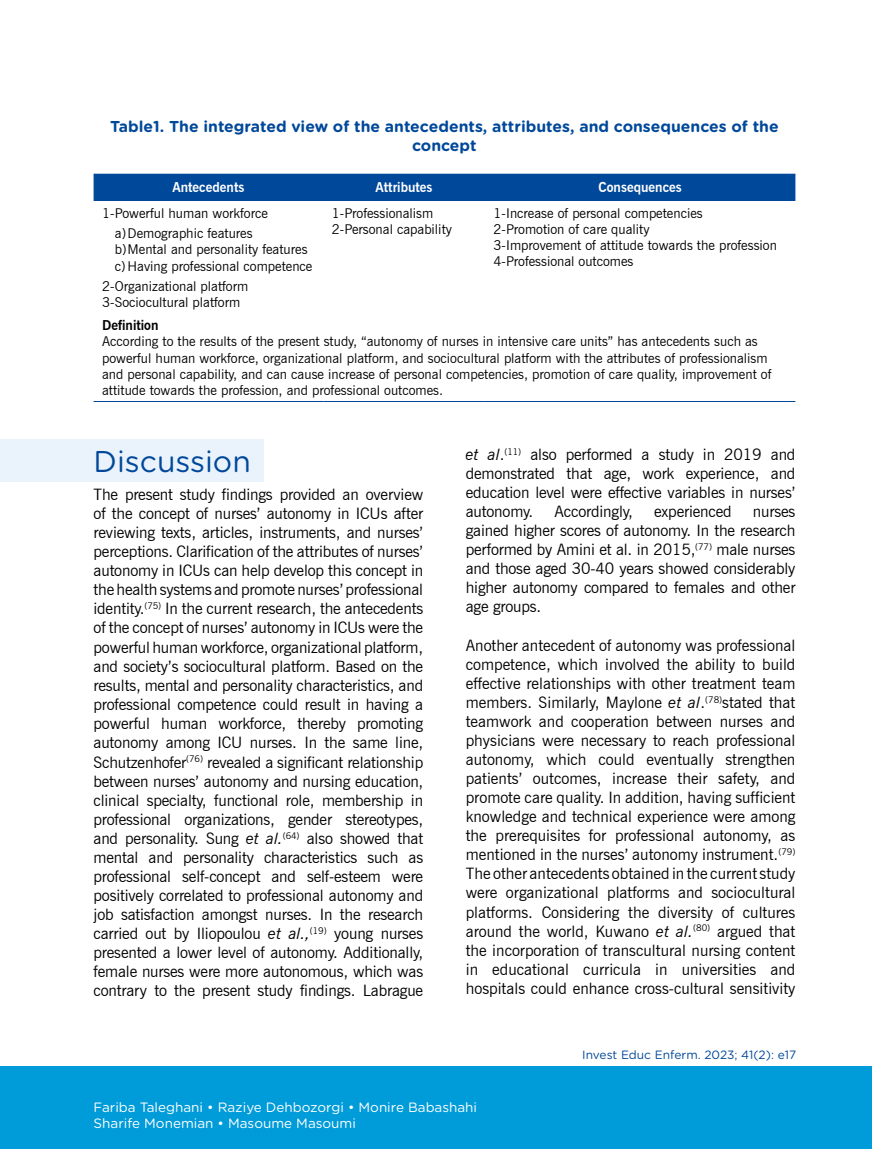
<style>
.page{position:relative;width:872px;height:1149px;background:#fff}
.page>*{position:absolute;margin:0;border:0;box-sizing:border-box;transform-origin:0 0}
.t1{font:30px "Gotham Rounded";color:#00489a}
.t2{font:15.75px/19px "News Gothic BT";letter-spacing:-.01em;color:#000;text-align:justify}
.t3{font:700 15.75px/18.9px "Gotham Rounded";color:#00489a;text-align:center}
.t4{font:13.5px/16.2px "News Gothic BT";color:#000}
.t5{font:13.5px/16.2px "Gotham Rounded";color:#fff}
.t6{font:700 13.5px "News Gothic BT";color:#fff}
.t7{font:700 13.5px "News Gothic BT";color:#000}
.t8{font:12px "Gotham Rounded";color:#00489a}
.s1{font-style:italic}
</style>
<div class="page">
<div style="left:0;top:1065px;width:872px;height:83px;background:#009bd9"></div>
<div style="left:0;top:439px;width:263px;height:43px;background:#eaf3fc"></div>
<div style="left:94px;top:174px;width:701px;height:27px;background:#00489a"></div>
<hr style="left:94px;top:401px;width:229px;height:1px;background:#00489a">
<hr style="left:323px;top:401px;width:162px;height:1px;background:#00489a">
<hr style="left:485px;top:401px;width:310px;height:1px;background:#00489a">
<p class="t3" style="left:110px;top:116px;width:670px">Table1. The integrated view of the antecedents, attributes, and consequences of the concept</p>
<p class="t6" style="left:172px;top:179px;width:73px">Antecedents</p>
<p class="t6" style="left:375px;top:179px;width:58px">Attributes</p>
<p class="t6" style="left:598px;top:179px;width:85px">Consequences</p>
<p class="t4" style="left:102px;top:202px;width:167px;line-height:20.4px;text-align:center">1-Powerful human workforce a)Demographic features</p>
<p class="t4" style="left:115px;top:241px;width:199px">b)Mental and personality features c) Having professional competence</p>
<p class="t4" style="left:102px;top:278px;width:148px">2-Organizational platform<br>3-Sociocultural platform</p>
<p class="t4" style="left:332px;top:204px;width:122px">1-Professionalism<br>2-Personal capability</p>
<p class="t4" style="left:493px;top:204px;width:285px">1-Increase of personal competencies 2-Promotion of care quality<br>3-Improvement of attitude towards the profession 4-Professional outcomes</p>
<p class="t7" style="left:102px;top:317px;width:58px">Definition</p>
<p class="t4" style="left:102px;top:333px;width:671px">According to the results of the present study, “autonomy of nurses in intensive care units” has antecedents such as powerful human workforce, organizational platform, and sociocultural platform with the attributes of professionalism and personal capability, and can cause increase of personal competencies, promotion of care quality, improvement of attitude towards the profession, and professional outcomes.</p>
<h1 class="t1" style="left:94px;top:440px;width:159px">Discussion</h1>
<p class="t2" style="left:94px;top:484px;width:331px">The present study findings provided an overview of the concept of nurses’ autonomy in ICUs after reviewing texts, articles, instruments, and nurses’ perceptions. Clarification of the attributes of nurses’ autonomy in ICUs can help develop this concept in the health systems and promote nurses’ professional identity.<sup>(75)</sup> In the current research, the antecedents of the concept of nurses’ autonomy in ICUs were the powerful human workforce, organizational platform, and society’s sociocultural platform. Based on the results, mental and personality characteristics, and professional competence could result in having a powerful human workforce, thereby promoting autonomy among ICU nurses. In the same line, Schutzenhofer<sup>(76)</sup> revealed a significant relationship between nurses’ autonomy and nursing education, clinical specialty, functional role, membership in professional organizations, gender stereotypes, and personality. Sung <span class="s1">et al.</span><sup>(64)</sup> also showed that mental and personality characteristics such as professional self-concept and self-esteem were positively correlated to professional autonomy and job satisfaction amongst nurses. In the research carried out by Iliopoulou <span class="s1">et al.,</span><sup>(19)</sup> young nurses presented a lower level of autonomy. Additionally, female nurses were more autonomous, which was contrary to the present study findings. Labrague</p>
<p class="t2" style="left:466px;top:444px;width:331px"><span class="s1">et al</span>.<sup>(11)</sup> also performed a study in 2019 and demonstrated that age, work experience, and education level were effective variables in nurses’ autonomy.</p>
<p class="t2" style="left:554px;top:502px;width:80px">Accordingly,</p>
<p class="t2" style="left:654px;top:502px;width:79px">experienced</p>
<p class="t2" style="left:466px;top:502px;width:331px;text-indent:287px">nurses gained higher scores of autonomy. In the research performed by Amini et al. in 2015,<sup>(77)</sup> male nurses and those aged 30-40 years showed considerably higher autonomy compared to females and other age groups.</p>
<p class="t2" style="left:466px;top:635px;width:331px">Another antecedent of autonomy was professional competence, which involved the ability to build effective relationships with other treatment team members. Similarly, Maylone <span class="s1">et al</span>.<sup>(78)</sup>stated that teamwork and cooperation between nurses and physicians were necessary to reach professional autonomy, which could eventually strengthen patients’ outcomes, increase their safety, and promote care quality. In addition, having sufficient knowledge and technical experience were among the prerequisites for professional autonomy, as mentioned in the nurses’ autonomy instrument.<sup>(79)<br></sup>The other antecedents obtained in the current study were organizational platforms and sociocultural platforms. Considering the diversity of cultures around the world, Kuwano <span class="s1">et al.</span><sup>(80)</sup> argued that the incorporation of transcultural nursing content in educational curricula in universities and hospitals could enhance cross-cultural sensitivity</p>
<p class="t8" style="left:582px;top:1045px;width:215px">Invest Educ Enferm. 2023; 41(2): e17</p>
<p class="t5" style="left:94px;top:1098px;width:385px">Fariba Taleghani • Raziye Dehbozorgi • Monire Babashahi<br>Sharife Monemian • Masoume Masoumi</p>
</div>
